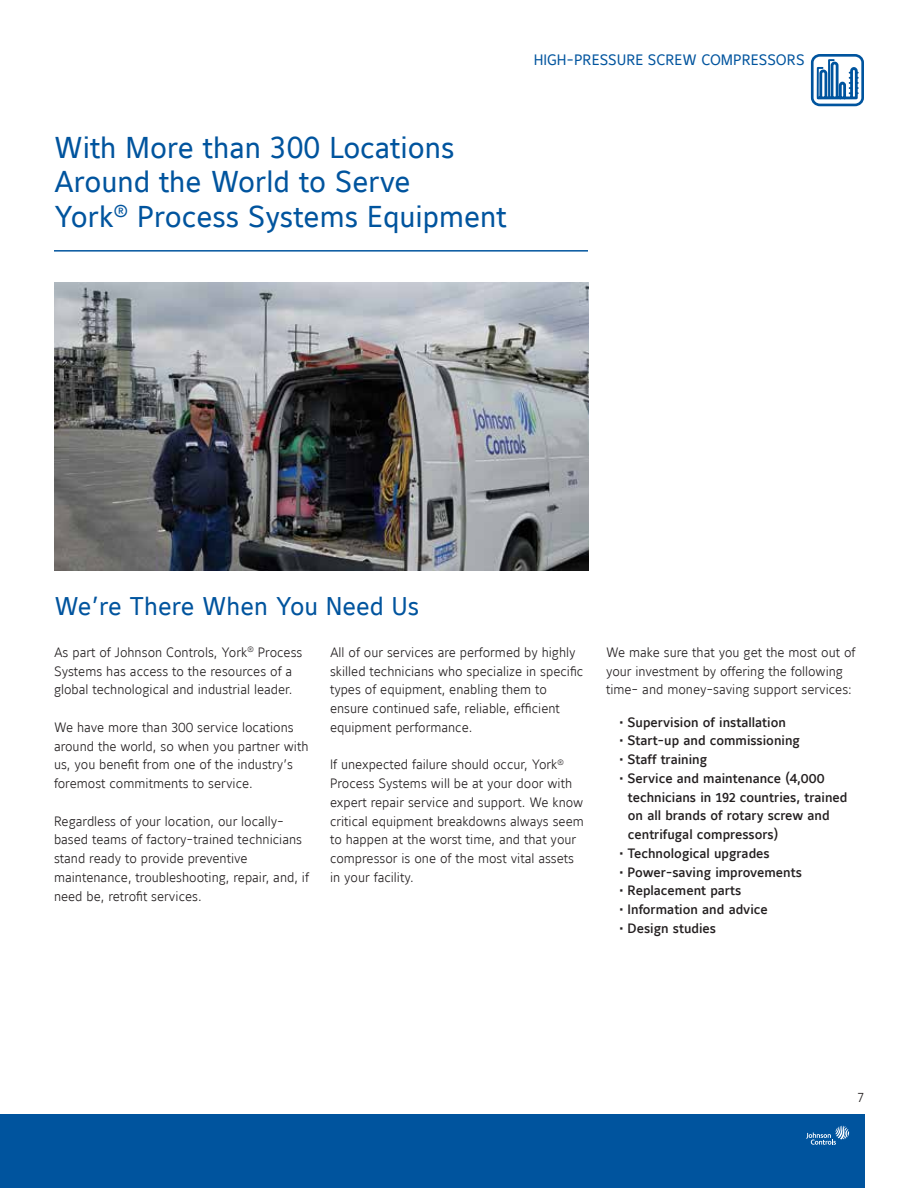
<style>
.page{position:relative;width:918px;height:1188px;background:#fff}
.page>*{position:absolute;margin:0;border:0;box-sizing:border-box;transform-origin:0 0}
.t1{font:30px/34.5px "Maurea Regular Tf";color:#00549e}
.t2{font:25.5px "Maurea Regular Tf";color:#00549e}
.t3{font:15px "Maurea Regular Tf";color:#00549e}
.t4{font:13.5px/18.8px "Maurea Light Lf";color:#231f20}
.t5{font:13.5px/18.8px "Maurea Medium Lf";color:#231f20}
</style>
<div class="page">
<div style="left:0;top:1114px;width:864px;height:74px;background:#00549e"></div>
<svg style="left:806px;top:1126px;width:43px;height:19px"></svg>
<hr style="left:54px;top:250px;width:534px;height:2px;background:#00549e">
<svg style="left:815px;top:58px;width:45px;height:42px"></svg>
<div style="left:811px;top:54px;width:53px;height:52px;border:3px solid #00549e;border-radius:8px"></div>
<img style="left:54px;top:283px;width:534px;height:287px">
<p class="t3" style="left:534px;top:53px;width:272px">HIGH-PRESSURE SCREW COMPRESSORS</p>
<h1 class="t1" style="left:54px;top:131px;width:454px">With More than 300 Locations<br>Around the World to Serve<br>York<sup>®</sup> Process Systems Equipment</h1>
<h2 class="t2" style="left:54px;top:593px;width:366px">We’re There When You Need Us</h2>
<p class="t4" style="left:54px;top:643px;width:250px">As part of Johnson Controls, York<sup>®</sup> Process<br>Systems has access to the resources of a global technological and industrial leader.</p>
<p class="t4" style="left:54px;top:718px;width:256px">We have more than 300 service locations around the world, so when you partner with us, you benefit from one of the industry’s foremost commitments to service.</p>
<p class="t4" style="left:54px;top:812px;width:257px">Regardless of your location, our locally&shy;based teams of factory-trained technicians stand ready to provide preventive maintenance, troubleshooting, repair, and, if need be, retrofit services.</p>
<p class="t4" style="left:330px;top:643px;width:255px">All of our services are performed by highly skilled technicians who specialize in specific types of equipment, enabling them to ensure continued safe, reliable, efficient equipment performance.</p>
<p class="t4" style="left:330px;top:755px;width:255px">If unexpected failure should occur, York<sup>® </sup>Process Systems will be at your door with expert repair service and support. We know critical equipment breakdowns always seem to happen at the worst time, and that your compressor is one of the most vital assets in your facility.</p>
<p class="t4" style="left:606px;top:643px;width:251px">We make sure that you get the most out of your investment by offering the following time- and money-saving support services:</p>
<p class="t5" style="left:620px;top:713px;width:168px">• Supervision of installation</p>
<p class="t5" style="left:620px;top:732px;width:182px">• Start-up and commissioning</p>
<p class="t5" style="left:620px;top:751px;width:89px">• Staff training</p>
<p class="t5" style="left:628px;top:769px;width:221px;text-indent:-8px">• Service and maintenance (4,000 technicians in 192 countries, trained on all brands of rotary screw and centrifugal compressors)</p>
<p class="t5" style="left:620px;top:844px;width:152px">• Technological upgrades</p>
<p class="t5" style="left:620px;top:863px;width:184px">• Power-saving improvements</p>
<p class="t5" style="left:620px;top:882px;width:123px">• Replacement parts</p>
<p class="t5" style="left:620px;top:901px;width:150px">• Information and advice</p>
<p class="t5" style="left:620px;top:919px;width:98px">• Design studies</p>
<p class="t4" style="left:857px;top:1088px;width:8px">7</p>
</div>
